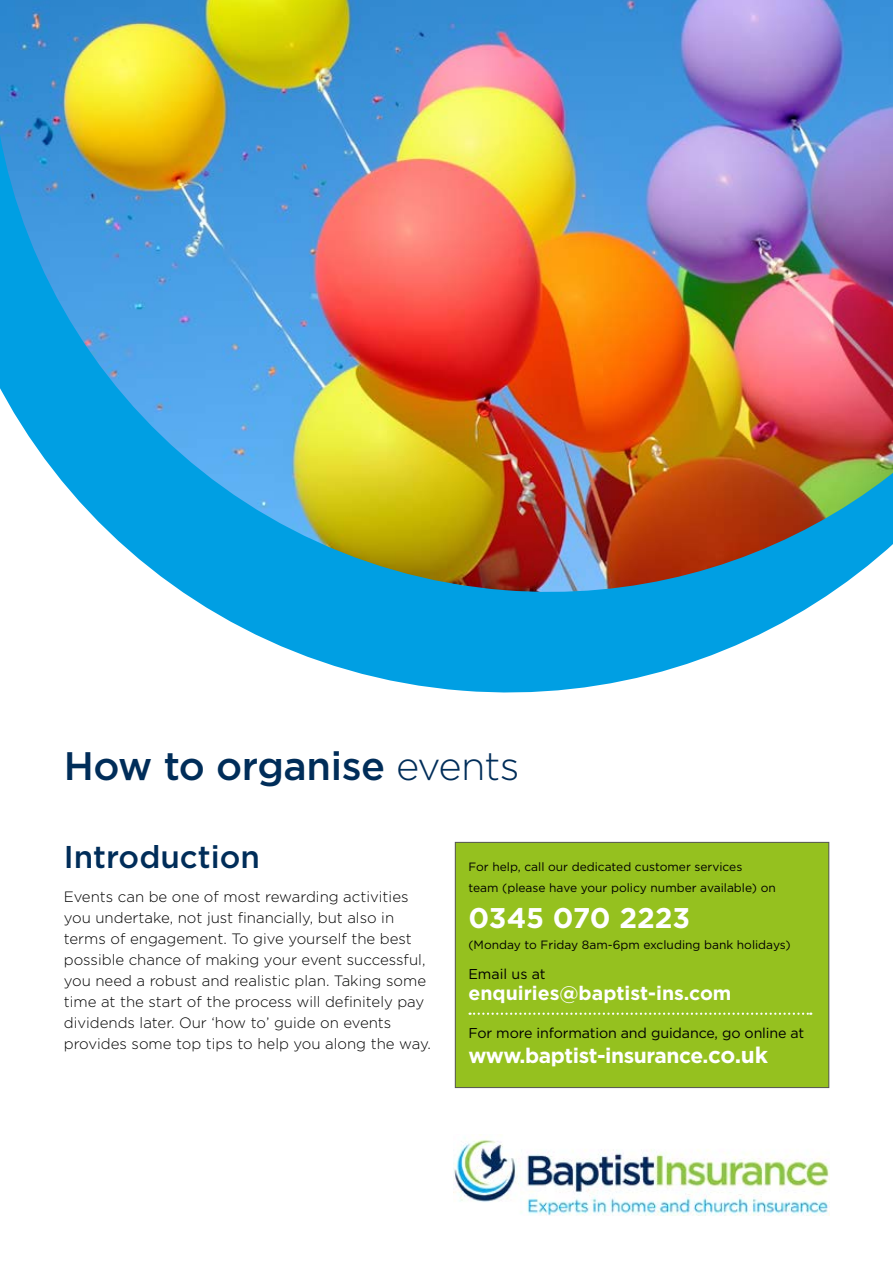
<style>
.page{position:relative;width:893px;height:1263px;background:#fff}
.page>*{position:absolute;margin:0;border:0;box-sizing:border-box;transform-origin:0 0}
.t1{font:500 39.75px "Gotham";letter-spacing:-.01em;color:#002d59}
.t2{font:500 31.5px "Gotham";color:#002d59}
.t3{font:700 28.5px "Gotham";color:#fff}
.t4{font:700 21px "Gotham";letter-spacing:-.02em;color:#fff}
.t5{font:700 19.5px "Gotham";color:#fff}
.t6{font:300 15px/21px "Gotham";color:#000}
.t7{font:14.25px "Gotham";letter-spacing:-.01em;color:#000}
.t8{font:12px/21px "Gotham";color:#000}
.s1{font-weight:300}
.s2{font-size:22.5px}
</style>
<div class="page">
<svg style="left:0;top:0;width:893px;height:72px;background:#78a0aa"></svg>
<div style="left:455px;top:842px;width:374px;height:245px;background:#95c11f"></div>
<svg style="left:470px;top:1012px;width:341px;height:3px"></svg>
<div style="left:455px;top:842px;width:374px;height:246px;border:1px solid #575756"></div>
<img style="left:0;top:72px;width:893px;height:621px">
<img style="left:453px;top:1134px;width:376px;height:82px">
<h1 class="t1" style="left:64px;top:743px;width:457px">How to organise <span class="s1">events</span></h1>
<h2 class="t2" style="left:64px;top:839px;width:198px">Introduction</h2>
<p class="t6" style="left:64px;top:886px;width:369px">Events can be one of most rewarding activities you undertake, not just financially, but also in terms of engagement. To give yourself the best possible chance of making your event successful, you need a robust and realistic plan. Taking some time at the start of the process will definitely pay dividends later. Our ‘how to’ guide on events provides some top tips to help you along the way.</p>
<p class="t8" style="left:468px;top:856px;width:309px">For help, call our dedicated customer services<br>team (please have your policy number available) on</p>
<h3 class="t3" style="left:468px;top:901px;width:223px">0345 070 2223</h3>
<p class="t8" style="left:468px;top:934px;width:324px">(Monday to Friday 8am-6pm excluding bank holidays)</p>
<p class="t7" style="left:468px;top:966px;width:79px">Email us at</p>
<h3 class="t5" style="left:468px;top:981px;width:265px">enquiries@baptist-ins.com</h3>
<p class="t7" style="left:468px;top:1025px;width:337px">For more information and guidance, go online at</p>
<h3 class="t4" style="left:468px;top:1043px;width:301px">www.baptist-insurance.<span class="s2">co.uk</span></h3>
</div>
